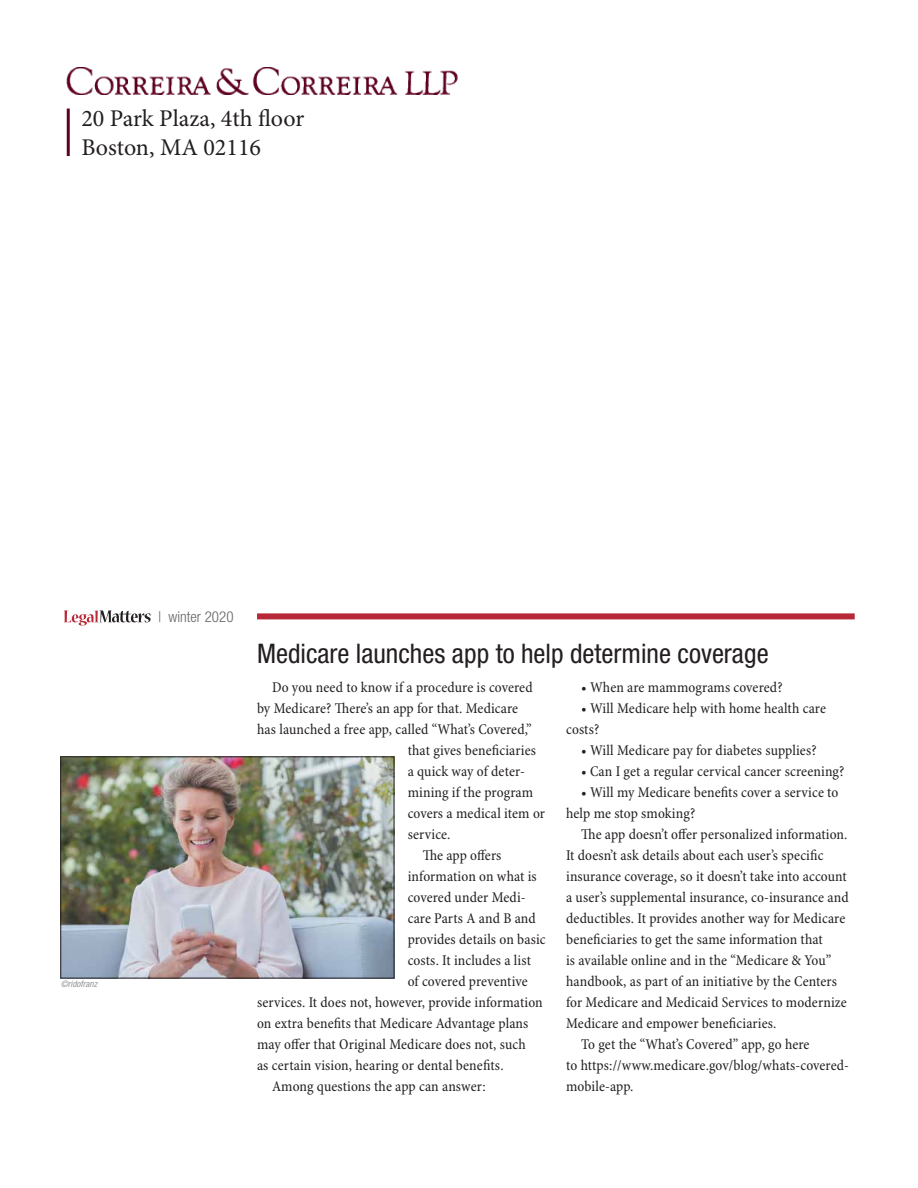
<style>
.page{position:relative;width:918px;height:1188px;background:#fff}
.page>*{position:absolute;margin:0;border:0;box-sizing:border-box;transform-origin:0 0}
.Story_Title_-_small{font:condensed 27px "Helvetica Neue LT Std";color:#231f20}
.t1{font:24px/28.8px "Minion Pro";color:#231f20}
.Body_Text{font:condensed 15px/21px "Minion Pro";letter-spacing:.01em;color:#231f20}
.t2{font:300 condensed 15px "Helvetica Neue LT Std";color:#636466}
.TOC_-_title_BLUE{font:italic condensed 9px "Helvetica Neue LT Std";color:#939598}
</style>
<div class="page">
<svg style="left:64px;top:610px;width:87px;height:16px"></svg>
<div style="left:257px;top:613px;width:598px;height:6px;background:#b82937"></div>
<img style="left:63px;top:759px;width:329px;height:217px">
<img style="left:66px;top:68px;width:392px;height:26px">
<hr style="left:67px;top:109px;width:3px;height:47px;background:#5d0021">
<h2 class="t1" style="left:81px;top:105px;width:224px">20 Park Plaza, 4th floor<br>Boston, MA 02116</h2>
<p class="TOC_-_title_BLUE" style="left:61px;top:978px;width:38px">©ridofranz</p>
<p class="t2" style="left:158px;top:608px;width:77px">| winter 2020</p>
<p class="Story_Title_-_small" style="left:257px;top:638px;width:513px">Medicare launches app to help determine coverage</p>
<p class="Body_Text" style="left:272px;top:678px;width:262px">Do you need to know if a procedure is covered</p>
<p class="Body_Text" style="left:257px;top:699px;width:263px">by Medicare? There’s an app for that. Medicare</p>
<p class="Body_Text" style="left:257px;top:720px;width:276px">has launched a free app, called “What’s Covered,”</p>
<p class="Body_Text" style="left:408px;top:741px;width:130px">that gives beneficiaries</p>
<p class="Body_Text" style="left:408px;top:762px;width:119px">a quick way of deter-</p>
<p class="Body_Text" style="left:408px;top:783px;width:127px">mining if the program</p>
<p class="Body_Text" style="left:408px;top:804px;width:139px">covers a medical item or</p>
<p class="Body_Text" style="left:408px;top:825px;width:44px">service.</p>
<p class="Body_Text" style="left:423px;top:846px;width:80px">The app offers</p>
<p class="Body_Text" style="left:408px;top:867px;width:131px">information on what is</p>
<p class="Body_Text" style="left:408px;top:888px;width:119px">covered under Medi-</p>
<p class="Body_Text" style="left:408px;top:909px;width:130px">care Parts A and B and</p>
<p class="Body_Text" style="left:408px;top:930px;width:140px">provides details on basic</p>
<p class="Body_Text" style="left:408px;top:951px;width:125px">costs. It includes a list</p>
<p class="Body_Text" style="left:408px;top:972px;width:122px">of covered preventive</p>
<p class="Body_Text" style="left:257px;top:993px;width:287px">services. It does not, however, provide information</p>
<p class="Body_Text" style="left:257px;top:1014px;width:273px">on extra benefits that Medicare Advantage plans</p>
<p class="Body_Text" style="left:257px;top:1035px;width:270px">may offer that Original Medicare does not, such</p>
<p class="Body_Text" style="left:257px;top:1056px;width:248px">as certain vision, hearing or dental benefits.</p>
<p class="Body_Text" style="left:272px;top:1077px;width:215px">Among questions the app can answer:</p>
<p class="Body_Text" style="left:581px;top:678px;width:203px">• When are mammograms covered?</p>
<p class="Body_Text" style="left:566px;top:699px;width:261px;text-indent:15px">• Will Medicare help with home health care costs?</p>
<p class="Body_Text" style="left:581px;top:741px;width:237px">• Will Medicare pay for diabetes supplies?</p>
<p class="Body_Text" style="left:581px;top:762px;width:265px">• Can I get a regular cervical cancer screening?</p>
<p class="Body_Text" style="left:566px;top:783px;width:274px;text-indent:15px">• Will my Medicare benefits cover a service to help me stop smoking?</p>
<p class="Body_Text" style="left:566px;top:825px;width:284px;text-indent:15px">The app doesn’t offer personalized information.<br>It doesn’t ask details about each user’s specific insurance coverage, so it doesn’t take into account a user’s supplemental insurance, co-insurance and deductibles. It provides another way for Medicare beneficiaries to get the same information that<br>is available online and in the “Medicare &amp; You” handbook, as part of an initiative by the Centers for Medicare and Medicaid Services to modernize Medicare and empower beneficiaries.</p>
<p class="Body_Text" style="left:566px;top:1035px;width:284px;text-indent:15px">To get the “What’s Covered” app, go here<br>to https://www.medicare.gov/blog/whats-covered&shy;mobile-app.</p>
</div>
